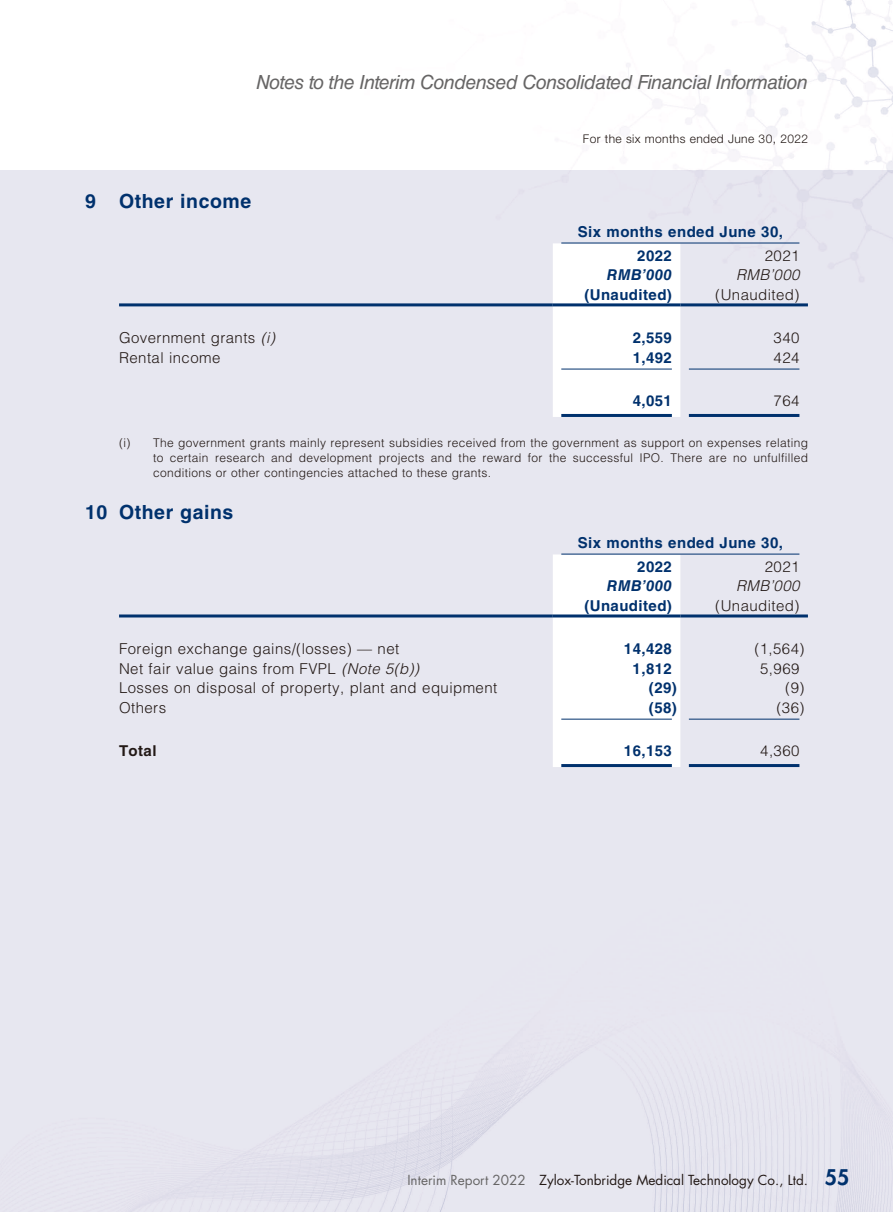
<style>
.page{position:relative;width:893px;height:1212px;background:#fff}
.page>*{position:absolute;margin:0;border:0;box-sizing:border-box;transform-origin:0 0}
.t1{font:italic 19.5px "Helvetica LT Std";letter-spacing:-.025em;color:#666565}
.t2{font:700 19.5px "Helvetica LT Std";letter-spacing:.03em;color:#00316d}
.t3{font:300 15px "Helvetica LT Std";letter-spacing:.03em;color:#231916}
.t4{font:700 15px/24px "Helvetica LT Std";letter-spacing:.03em;color:#00316d}
.t5{font:italic 700 15px "Helvetica LT Std";letter-spacing:.03em;color:#00316d}
.t6{font:italic 300 15px "Helvetica LT Std";letter-spacing:.03em;color:#231916}
.t7{font:700 15px "Helvetica LT Std";letter-spacing:.03em;color:#231916}
.t8{font:13.5px "Futura Std";color:#231916}
.t9{font:300 12px/15px "Helvetica LT Std";letter-spacing:.03em;color:#231916;text-align:justify}
.t10{font:300 12px "Helvetica Neue LT Std";letter-spacing:.03em;color:#231916}
.s1{font-style:italic}
.s2{color:#666565}
.s3{font-weight:800;font-size:21px;color:#00316d}
</style>
<div class="page">
<div style="left:0;top:170px;width:893px;height:1042px;background:#e7e7f0"></div>
<div style="left:553px;top:243px;width:127px;height:174px;background:#fff"></div>
<hr style="left:561px;top:243px;width:238px;height:1px;background:#00316d">
<hr style="left:119px;top:303px;width:434px;height:3px;background:#00316d">
<hr style="left:553px;top:303px;width:127px;height:3px;background:#00316d">
<hr style="left:680px;top:303px;width:128px;height:3px;background:#00316d">
<hr style="left:561px;top:369px;width:111px;height:1px;background:#00316d">
<hr style="left:689px;top:369px;width:110px;height:1px;background:#00316d">
<hr style="left:561px;top:414px;width:111px;height:3px;background:#00316d">
<hr style="left:689px;top:414px;width:110px;height:3px;background:#00316d">
<div style="left:553px;top:554px;width:127px;height:213px;background:#fff"></div>
<hr style="left:561px;top:554px;width:238px;height:1px;background:#00316d">
<hr style="left:119px;top:614px;width:434px;height:3px;background:#00316d">
<hr style="left:553px;top:614px;width:127px;height:3px;background:#00316d">
<hr style="left:680px;top:614px;width:128px;height:3px;background:#00316d">
<hr style="left:561px;top:719px;width:111px;height:1px;background:#00316d">
<hr style="left:689px;top:719px;width:110px;height:1px;background:#00316d">
<hr style="left:561px;top:764px;width:111px;height:3px;background:#00316d">
<hr style="left:689px;top:764px;width:110px;height:3px;background:#00316d">
<h1 class="t1" style="left:256px;top:71px;width:553px">Notes to the Interim Condensed Consolidated Financial Information</h1>
<h1 class="t2" style="left:85px;top:189px;width:168px">9 Other income</h1>
<p class="t10" style="left:583px;top:131px;width:227px">For the six months ended June 30, 2022</p>
<p class="t4" style="left:637px;top:219px;width:147px;text-indent:-59px">Six months ended June 30,<br>2022</p>
<p class="t3" style="left:765px;top:246px;width:36px">2021</p>
<p class="t5" style="left:607px;top:266px;width:67px">RMB’000</p>
<p class="t6" style="left:736px;top:265px;width:65px">RMB’000</p>
<p class="t4" style="left:584px;top:282px;width:89px">(Unaudited)</p>
<p class="t3" style="left:715px;top:285px;width:86px">(Unaudited)</p>
<p class="t3" style="left:119px;top:328px;width:157px">Government grants <span class="s1">(i)</span></p>
<p class="t4" style="left:633px;top:326px;width:41px">2,559</p>
<p class="t3" style="left:774px;top:328px;width:27px">340</p>
<p class="t3" style="left:119px;top:348px;width:103px">Rental income</p>
<p class="t4" style="left:633px;top:345px;width:41px">1,492</p>
<p class="t3" style="left:774px;top:348px;width:27px">424</p>
<p class="t4" style="left:633px;top:389px;width:41px">4,051</p>
<p class="t3" style="left:774px;top:392px;width:27px">764</p>
<p class="t9" style="left:153px;top:435px;width:657px;text-indent:-34px">(i) The government grants mainly represent subsidies received from the government as support on expenses relating to certain research and development projects and the reward for the successful IPO. There are no unfulfilled conditions or other contingencies attached to these grants.</p>
<h1 class="t2" style="left:85px;top:500px;width:150px">10 Other gains</h1>
<p class="t4" style="left:637px;top:530px;width:147px;text-indent:-59px">Six months ended June 30,<br>2022</p>
<p class="t3" style="left:765px;top:557px;width:36px">2021</p>
<p class="t5" style="left:607px;top:577px;width:67px">RMB’000</p>
<p class="t6" style="left:736px;top:577px;width:65px">RMB’000</p>
<p class="t4" style="left:584px;top:593px;width:89px">(Unaudited)</p>
<p class="t3" style="left:715px;top:596px;width:86px">(Unaudited)</p>
<p class="t3" style="left:119px;top:640px;width:282px">Foreign exchange gains/(losses) — net</p>
<p class="t4" style="left:624px;top:637px;width:49px">14,428</p>
<p class="t3" style="left:754px;top:640px;width:52px">(1,564)</p>
<p class="t3" style="left:119px;top:659px;width:302px">Net fair value gains from FVPL <span class="s1">(Note 5(b))</span></p>
<p class="t4" style="left:633px;top:656px;width:41px">1,812</p>
<p class="t3" style="left:760px;top:659px;width:41px">5,969</p>
<p class="t3" style="left:119px;top:679px;width:380px">Losses on disposal of property, plant and equipment</p>
<p class="t4" style="left:649px;top:676px;width:29px">(29)</p>
<p class="t3" style="left:785px;top:679px;width:21px">(9)</p>
<p class="t3" style="left:119px;top:698px;width:49px">Others</p>
<p class="t4" style="left:649px;top:695px;width:29px">(58)</p>
<p class="t3" style="left:776px;top:698px;width:29px">(36)</p>
<p class="t7" style="left:119px;top:742px;width:39px">Total</p>
<p class="t4" style="left:624px;top:739px;width:49px">16,153</p>
<p class="t3" style="left:760px;top:742px;width:41px">4,360</p>
<p class="t8" style="left:407px;top:1171px;width:443px"><span class="s2">Interim Report 2022</span> Zylox-Tonbridge Medical Technology Co., Ltd. <span class="s3">55</span></p>
</div>
